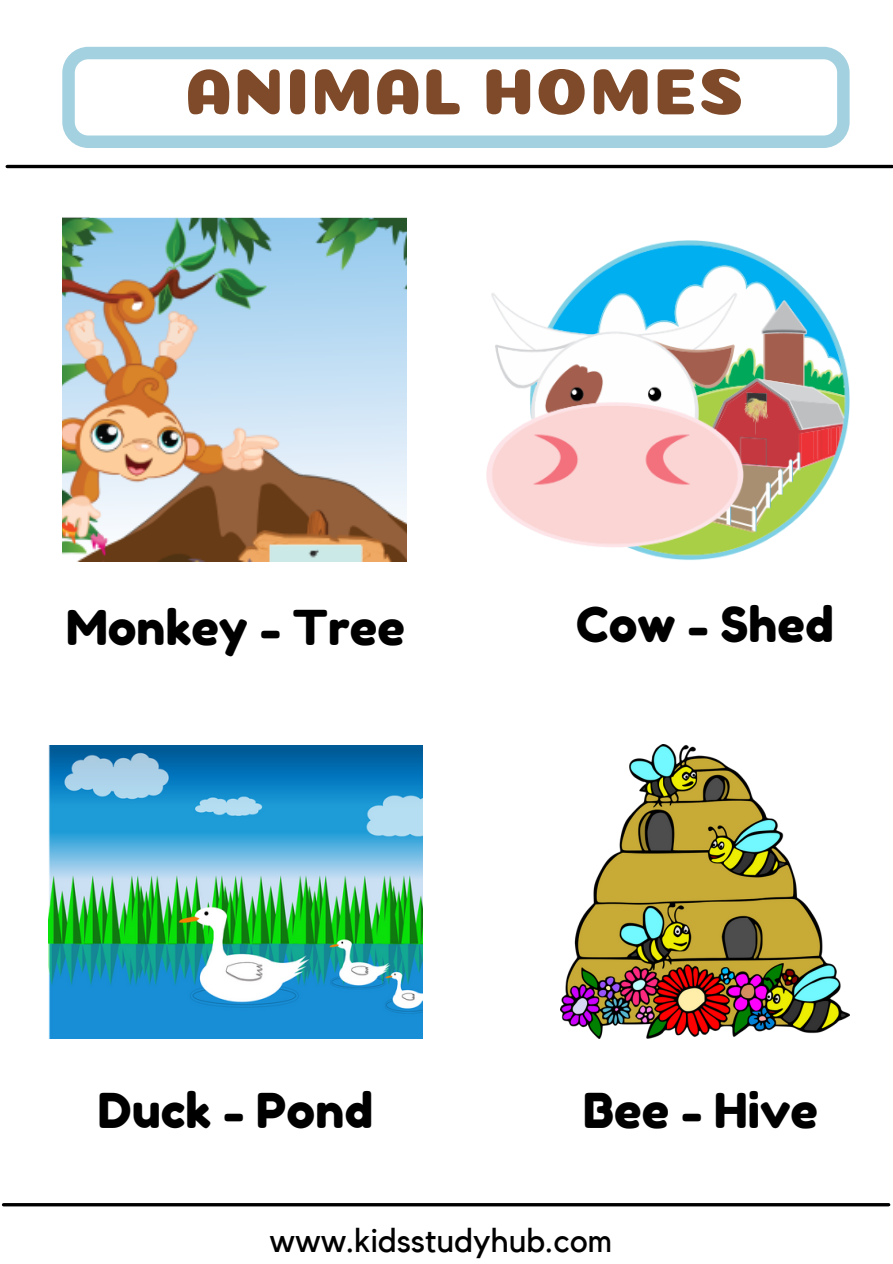
<style>
.page{position:relative;width:893px;height:1264px;background:#fff}
.page>*{position:absolute;margin:0;border:0;box-sizing:border-box;transform-origin:0 0}
.t1{font:65.7px "Coiny";letter-spacing:.02em;color:#7f4a29}
.t2{font:48px "Fredoka One";color:#000}
.t3{font:33px "Kollektif";color:#000}
</style>
<div class="page">
<hr style="left:7px;top:165px;width:885px;height:3px;background:#000">
<svg style="left:4px;top:1203px;width:884px;height:3px;background:#040404"></svg>
<img style="left:62px;top:217px;width:344px;height:344px">
<img style="left:48px;top:745px;width:375px;height:293px">
<img style="left:486px;top:241px;width:363px;height:319px">
<img style="left:560px;top:744px;width:289px;height:294px">
<svg style="left:62px;top:47px;width:787px;height:101px"></svg>
<h1 class="t1" style="left:185px;top:53px;width:560px">ANIMAL HOMES</h1>
<p class="t2" style="left:66px;top:598px;width:340px">Monkey - Tree</p>
<p class="t2" style="left:98px;top:1080px;width:277px">Duck - Pond</p>
<p class="t2" style="left:576px;top:595px;width:259px">Cow - Shed</p>
<p class="t2" style="left:583px;top:1080px;width:236px">Bee - Hive</p>
<p class="t3" style="left:269px;top:1225px;width:344px">www.kidsstudyhub.com</p>
</div>
